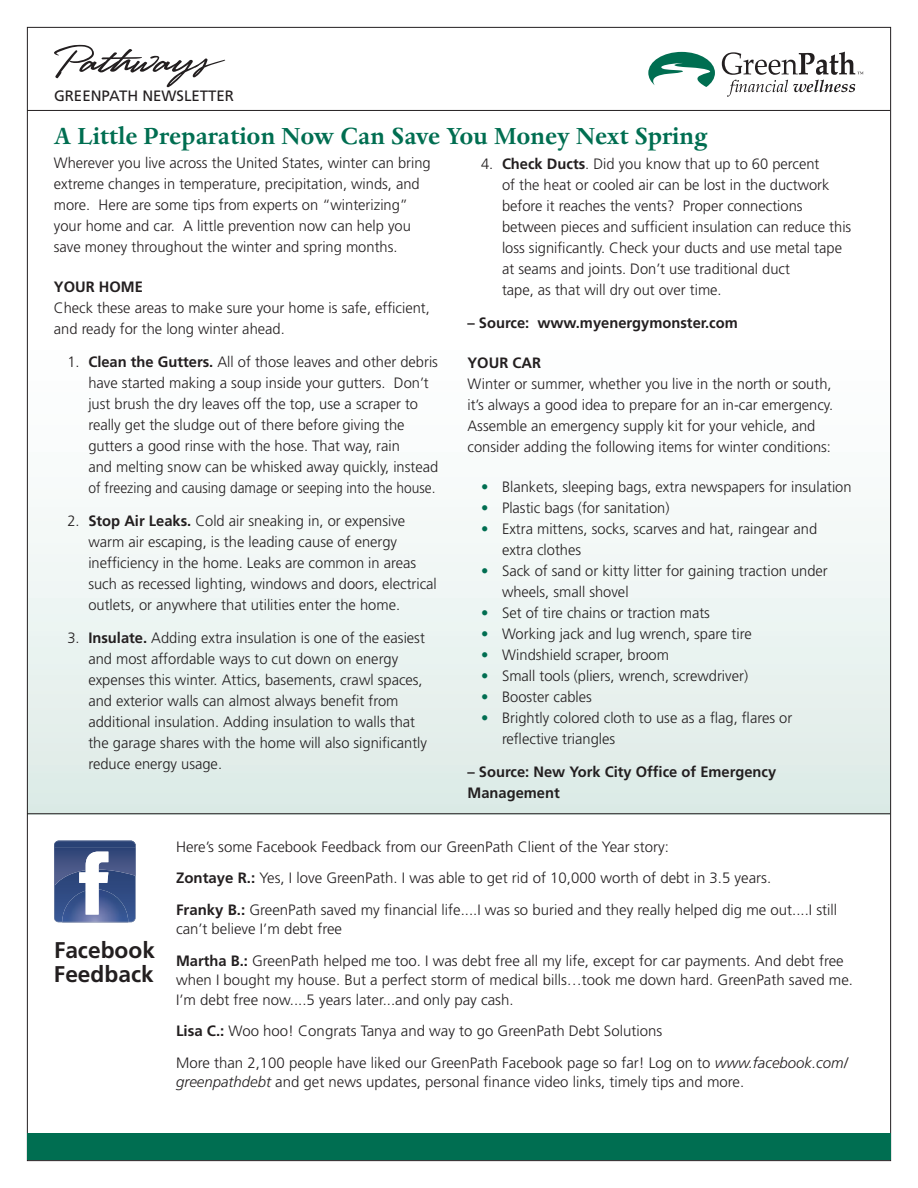
<style>
.page{position:relative;width:918px;height:1188px;background:#fff}
.page>*{position:absolute;margin:0;border:0;box-sizing:border-box;transform-origin:0 0}
.main_text{font:700 27px "Dante";color:#006e51}
.main_text-2{font:700 22.8px/24.3px "Frutiger";color:#231f20}
.main_text-3{font:300 15px/21px "Frutiger";color:#231f20}
.main_text-4{font:700 15px/21px "Frutiger";color:#231f20}
.issue_info{font:15px "Frutiger";color:#231f20}
.s1{font-weight:700}
.s2{color:#006e51}
.s3{font-style:italic}
</style>
<div class="page">
<div style="left:28px;top:114px;width:862px;height:700px;background:linear-gradient(to bottom,#fff,#e2eeea)"></div>
<div style="left:27px;top:1134px;width:864px;height:26px;background:#006e51"></div>
<svg style="left:54px;top:45px;width:171px;height:42px"></svg>
<hr style="left:27px;top:110px;width:863px;height:1px;background:#231f20">
<hr style="left:27px;top:813px;width:863px;height:1px;background:#231f20">
<svg style="left:54px;top:841px;width:82px;height:82px;background:#5e709c"></svg>
<svg style="left:648px;top:52px;width:67px;height:35px"></svg>
<svg style="left:722px;top:52px;width:141px;height:45px"></svg>
<p class="issue_info" style="left:54px;top:86px;width:182px">GREENPATH NEWSLETTER</p>
<p class="main_text" style="left:54px;top:121px;width:655px">A Little Preparation Now Can Save You Money Next Spring</p>
<p class="main_text-3" style="left:54px;top:153px;width:378px">Wherever you live across the United States, winter can bring extreme changes in temperature, precipitation, winds, and more. Here are some tips from experts on “winterizing” your home and car. A little prevention now can help you save money throughout the winter and spring months.</p>
<p class="main_text-3" style="left:54px;top:277px;width:377px"><span class="s1">YOUR HOME<br></span>Check these areas to make sure your home is safe, efficient, and ready for the long winter ahead.</p>
<p class="main_text-3" style="left:88px;top:352px;width:351px;text-indent:-21px">1. <span class="s1">Clean the Gutters.</span> All of those leaves and other debris have started making a soup inside your gutters. Don’t just brush the dry leaves off the top, use a scraper to really get the sludge out of there before giving the gutters a good rinse with the hose. That way, rain<br>and melting snow can be whisked away quickly, instead of freezing and causing damage or seeping into the house.</p>
<p class="main_text-3" style="left:88px;top:511px;width:350px;text-indent:-21px">2. <span class="s1">Stop Air Leaks.</span> Cold air sneaking in, or expensive warm air escaping, is the leading cause of energy inefficiency in the home. Leaks are common in areas such as recessed lighting, windows and doors, electrical outlets, or anywhere that utilities enter the home.</p>
<p class="main_text-3" style="left:88px;top:628px;width:340px;text-indent:-21px">3. <span class="s1">Insulate.</span> Adding extra insulation is one of the easiest and most affordable ways to cut down on energy expenses this winter. Attics, basements, crawl spaces, and exterior walls can almost always benefit from additional insulation. Adding insulation to walls that the garage shares with the home will also significantly reduce energy usage.</p>
<p class="main_text-3" style="left:502px;top:153px;width:351px;text-indent:-21px">4. <span class="s1">Check Ducts</span>. Did you know that up to 60 percent<br>of the heat or cooled air can be lost in the ductwork before it reaches the vents? Proper connections between pieces and sufficient insulation can reduce this loss significantly. Check your ducts and use metal tape at seams and joints. Don’t use traditional duct<br>tape, as that will dry out over time.</p>
<p class="main_text-4" style="left:468px;top:312px;width:272px">– Source: www.myenergymonster.com</p>
<p class="main_text-3" style="left:468px;top:352px;width:367px"><span class="s1">YOUR CAR<br></span>Winter or summer, whether you live in the north or south, it’s always a good idea to prepare for an in-car emergency.<br>Assemble an emergency supply kit for your vehicle, and consider adding the following items for winter conditions:</p>
<p class="main_text-3" style="left:481px;top:476px;width:372px"><span class="s2">•</span> Blankets, sleeping bags, extra newspapers for insulation</p>
<p class="main_text-3" style="left:481px;top:497px;width:190px"><span class="s2">•</span> Plastic bags (for sanitation)</p>
<p class="main_text-3" style="left:502px;top:518px;width:317px;text-indent:-21px"><span class="s2">•</span> Extra mittens, socks, scarves and hat, raingear and extra clothes</p>
<p class="main_text-3" style="left:502px;top:560px;width:327px;text-indent:-21px"><span class="s2">•</span> Sack of sand or kitty litter for gaining traction under wheels, small shovel</p>
<p class="main_text-3" style="left:481px;top:602px;width:230px"><span class="s2">•</span> Set of tire chains or traction mats</p>
<p class="main_text-3" style="left:481px;top:623px;width:272px"><span class="s2">•</span> Working jack and lug wrench, spare tire</p>
<p class="main_text-3" style="left:481px;top:644px;width:189px"><span class="s2">•</span> Windshield scraper, broom</p>
<p class="main_text-3" style="left:481px;top:665px;width:269px"><span class="s2">•</span> Small tools (pliers, wrench, screwdriver)</p>
<p class="main_text-3" style="left:481px;top:686px;width:112px"><span class="s2">•</span> Booster cables</p>
<p class="main_text-3" style="left:502px;top:707px;width:292px;text-indent:-21px"><span class="s2">•</span> Brightly colored cloth to use as a flag, flares or reflective triangles</p>
<p class="main_text-4" style="left:468px;top:761px;width:310px">– Source: New York City Office of Emergency<br>Management</p>
<p class="main_text-2" style="left:54px;top:937px;width:103px">Facebook<br>Feedback</p>
<p class="main_text-3" style="left:176px;top:831px;width:663px;line-height:31.5px">Here’s some Facebook Feedback from our GreenPath Client of the Year story:<br><span class="s1">Zontaye R.:</span> Yes, I love GreenPath. I was able to get rid of 10,000 worth of debt in 3.5 years.<br><span class="s1">Franky B.:</span> GreenPath saved my financial life....I was so buried and they really helped dig me out....I still</p>
<p class="main_text-3" style="left:176px;top:914px;width:669px;line-height:31.5px">can’t believe I’m debt free<br><span class="s1">Martha B.:</span> GreenPath helped me too. I was debt free all my life, except for car payments. And debt free</p>
<p class="main_text-3" style="left:176px;top:971px;width:679px;line-height:19.5px">when I bought my house. But a perfect storm of medical bills…took me down hard. GreenPath saved me.<br>I’m debt free now....5 years later...and only pay cash.</p>
<p class="main_text-3" style="left:176px;top:1016px;width:673px;line-height:31.5px"><span class="s1">Lisa C.:</span> Woo hoo! Congrats Tanya and way to go GreenPath Debt Solutions<br>More than 2,100 people have liked our GreenPath Facebook page so far! Log on to <span class="s3">www.facebook.com/</span></p>
<p class="main_text-3" style="left:176px;top:1072px;width:570px"><span class="s3">greenpathdebt</span> and get news updates, personal finance video links, timely tips and more.</p>
</div>
